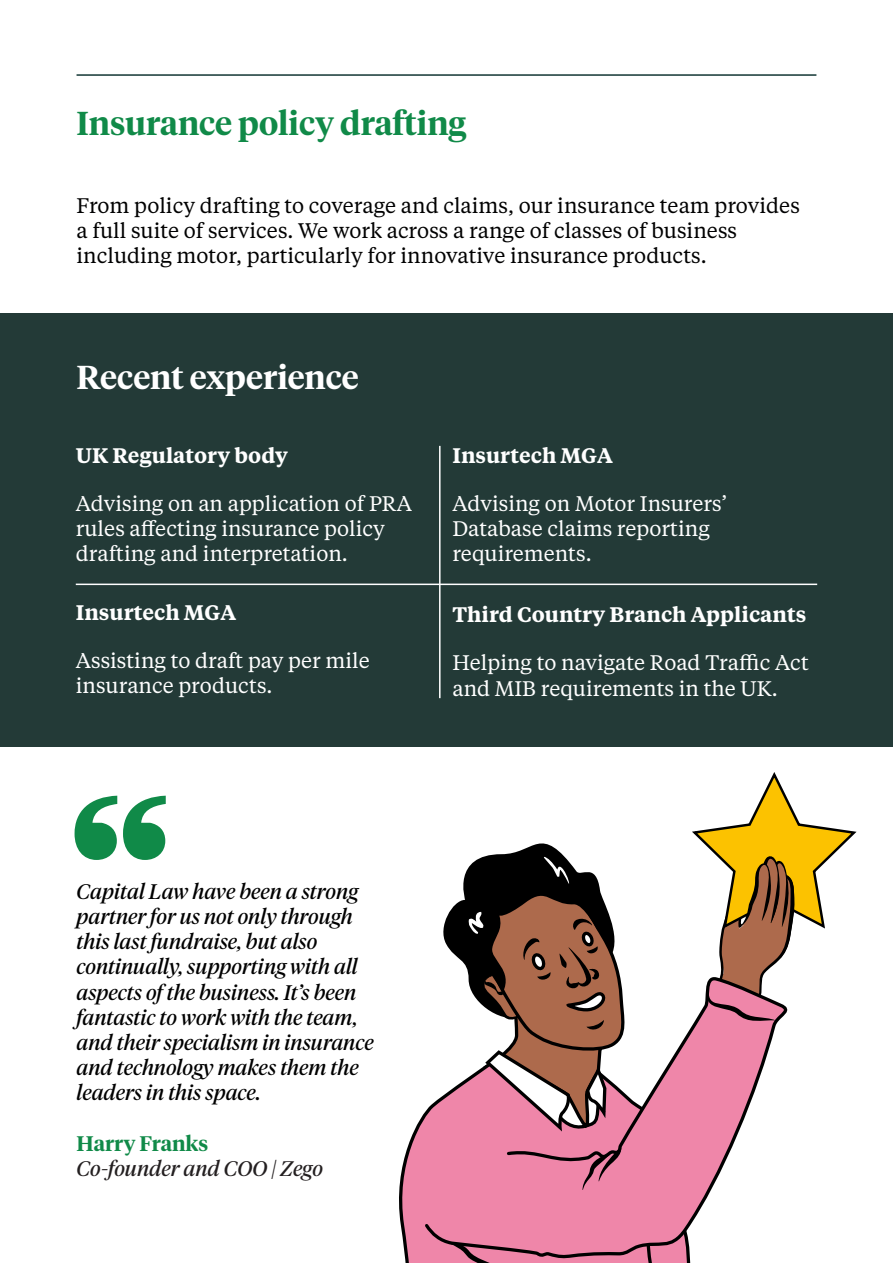
<style>
.page{position:relative;width:893px;height:1263px;background:#fff}
.page>*{position:absolute;margin:0;border:0;box-sizing:border-box;transform-origin:0 0}
.t1{font:600 229.8px "Tiempos Headline";color:#108a48}
.t2{font:600 33px "Tiempos Headline";color:#108a48}
.t3{font:600 33px "Tiempos Headline";color:#fff}
.t4{font:21px/25.2px "Tiempos Text";color:#fff}
.t5{font:italic 21px/25.2px "Tiempos Headline";color:#000}
.t6{font:21px/25.2px "Tiempos Text";color:#000001}
.t7{font:600 21px "Tiempos Text";color:#fff}
.t8{font:italic 21px "Tiempos Headline";color:#231f20}
.t9{font:600 21px "Tiempos Headline";color:#108a48}
</style>
<div class="page">
<hr style="left:77px;top:74px;width:739px;height:2px;background:#123634">
<div style="left:0;top:313px;width:893px;height:434px;background:#233a37"></div>
<svg style="left:399px;top:1116px;width:23px;height:147px;fill:#ef86a9"></svg>
<svg style="left:422px;top:1100px;width:15px;height:163px;background:#e284a3"></svg>
<svg style="left:437px;top:772px;width:420px;height:491px"></svg>
<hr style="left:76px;top:584px;width:741px;height:1px;background:#fff">
<hr style="left:439px;top:446px;width:2px;height:252px;background:#fff">
<p class="t2" style="left:77px;top:101px;width:391px">Insurance policy drafting</p>
<p class="t6" style="left:77px;top:192px;width:725px">From policy drafting to coverage and claims, our insurance team provides a full suite of services. We work across a range of classes of business including motor, particularly for innovative insurance products.</p>
<p class="t3" style="left:77px;top:354px;width:284px">Recent experience</p>
<p class="t7" style="left:76px;top:440px;width:214px">UK Regulatory body</p>
<p class="t4" style="left:76px;top:490px;width:338px">Advising on an application of PRA rules affecting insurance policy drafting and interpretation.</p>
<p class="t7" style="left:76px;top:598px;width:162px">Insurtech MGA</p>
<p class="t4" style="left:76px;top:647px;width:295px">Assisting to draft pay per mile insurance products.</p>
<p class="t1" style="left:65px;top:729px;width:110px">“</p>
<p class="t5" style="left:77px;top:878px;width:299px">Capital Law have been a strong partner for us not only through this last fundraise, but also continually, supporting with all aspects of the business. It’s been fantastic to work with the team, and their specialism in insurance and technology makes them the leaders in this space.</p>
<p class="t9" style="left:77px;top:1129px;width:133px">Harry Franks</p>
<p class="t8" style="left:77px;top:1154px;width:248px">Co-founder and COO | Zego</p>
<p class="t7" style="left:452px;top:440px;width:162px">Insurtech MGA</p>
<p class="t4" style="left:452px;top:490px;width:276px">Advising on Motor Insurers’<br>Database claims reporting requirements.</p>
<p class="t7" style="left:452px;top:600px;width:355px">Third Country Branch Applicants</p>
<p class="t4" style="left:452px;top:649px;width:358px">Helping to navigate Road Traffic Act and MIB requirements in the UK.</p>
</div>
